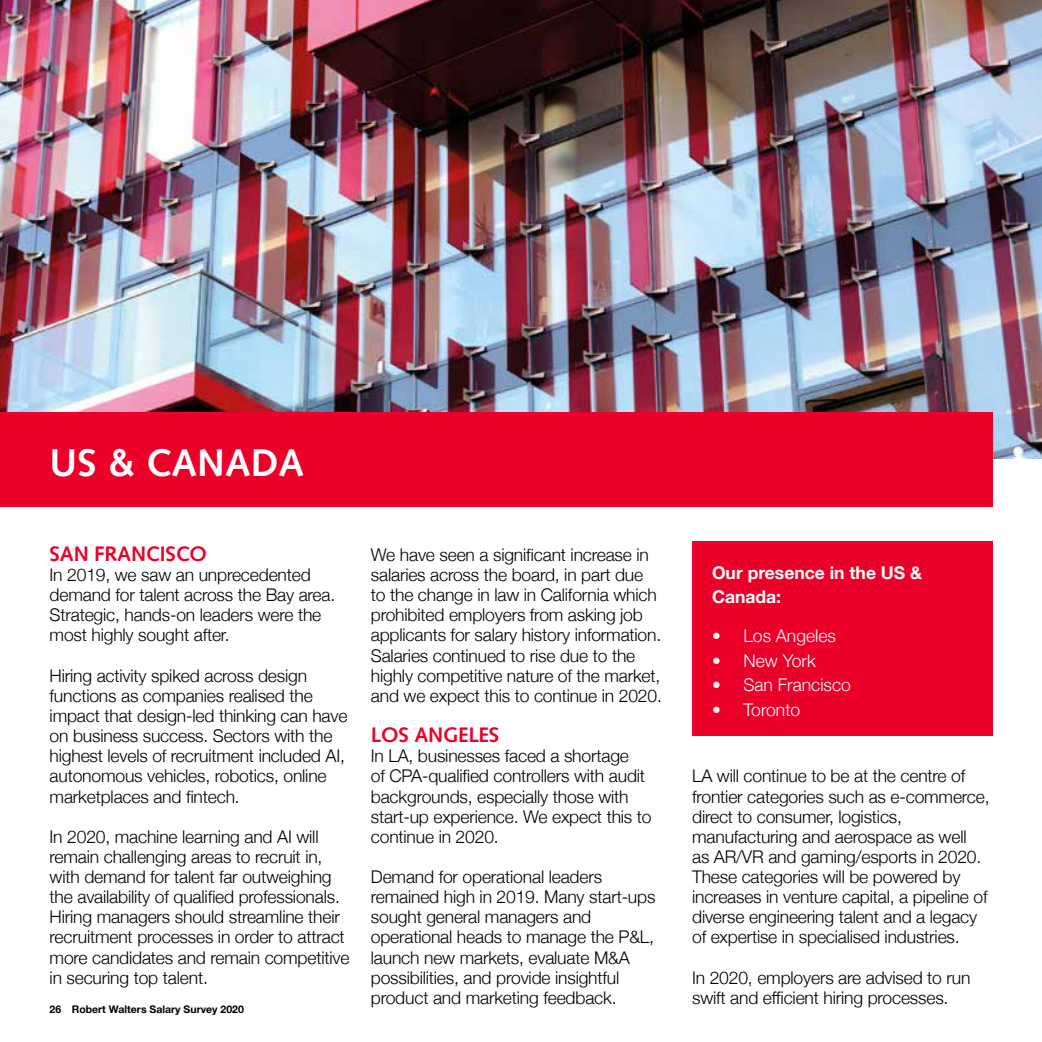
<style>
.page{position:relative;width:1042px;height:1042px;background:#fff}
.page>*{position:absolute;margin:0;border:0;box-sizing:border-box;transform-origin:0 0}
.t1{font:700 38.5px "Syntax";color:#fff}
.t2{font:700 21px "Syntax";letter-spacing:-.01em;color:#ea0029}
.t3{font:300 17.5px/20.1px "Helvetica Neue";letter-spacing:-.01em;color:#000}
.t4{font:300 17.5px "Helvetica Neue";color:#fff}
.t5{font:700 17.5px/24.5px "Helvetica Neue";color:#fff}
.t6{font:700 10.5px "Helvetica Neue";color:#000}
</style>
<div class="page">
<img style="left:0;top:0;width:1042px;height:459px">
<div style="left:0;top:412px;width:992px;height:94px;background:#ea0029"></div>
<div style="left:692px;top:542px;width:300px;height:194px;background:#ea0029"></div>
<h1 class="t1" style="left:50px;top:440px;width:256px">US &amp; CANADA</h1>
<p class="t2" style="left:50px;top:542px;width:159px">SAN FRANCISCO</p>
<p class="t3" style="left:50px;top:563px;width:287px">In 2019, we saw an unprecedented demand for talent across the Bay area.<br>Strategic, hands-on leaders were the most highly sought after.</p>
<p class="t3" style="left:50px;top:664px;width:299px">Hiring activity spiked across design functions as companies realised the impact that design-led thinking can have on business success. Sectors with the highest levels of recruitment included AI, autonomous vehicles, robotics, online marketplaces and fintech.</p>
<p class="t3" style="left:50px;top:825px;width:301px">In 2020, machine learning and AI will remain challenging areas to recruit in, with demand for talent far outweighing the availability of qualified professionals.<br>Hiring managers should streamline their recruitment processes in order to attract more candidates and remain competitive in securing top talent.</p>
<p class="t6" style="left:50px;top:1000px;width:196px">26 Robert Walters Salary Survey 2020</p>
<p class="t3" style="left:371px;top:543px;width:292px">We have seen a significant increase in salaries across the board, in part due to the change in law in California which prohibited employers from asking job applicants for salary history information.<br>Salaries continued to rise due to the highly competitive nature of the market, and we expect this to continue in 2020.</p>
<p class="t2" style="left:371px;top:723px;width:130px">LOS ANGELES</p>
<p class="t3" style="left:371px;top:745px;width:282px">In LA, businesses faced a shortage<br>of CPA-qualified controllers with audit backgrounds, especially those with start-up experience. We expect this to continue in 2020.</p>
<p class="t3" style="left:371px;top:865px;width:286px">Demand for operational leaders remained high in 2019. Many start-ups sought general managers and operational heads to manage the P&amp;L, launch new markets, evaluate M&amp;A possibilities, and provide insightful product and marketing feedback.</p>
<p class="t5" style="left:712px;top:560px;width:212px">Our presence in the US &amp;<br>Canada:</p>
<p class="t4" style="left:712px;top:622px;width:125px">• Los Angeles</p>
<p class="t4" style="left:712px;top:646px;width:105px">• New York</p>
<p class="t4" style="left:712px;top:671px;width:140px">• San Francisco</p>
<p class="t4" style="left:712px;top:695px;width:90px">• Toronto</p>
<p class="t3" style="left:692px;top:765px;width:299px">LA will continue to be at the centre of frontier categories such as e-commerce, direct to consumer, logistics, manufacturing and aerospace as well<br>as AR/VR and gaming/esports in 2020.<br>These categories will be powered by increases in venture capital, a pipeline of diverse engineering talent and a legacy of expertise in specialised industries.</p>
<p class="t3" style="left:692px;top:966px;width:280px">In 2020, employers are advised to run swift and efficient hiring processes.</p>
</div>
